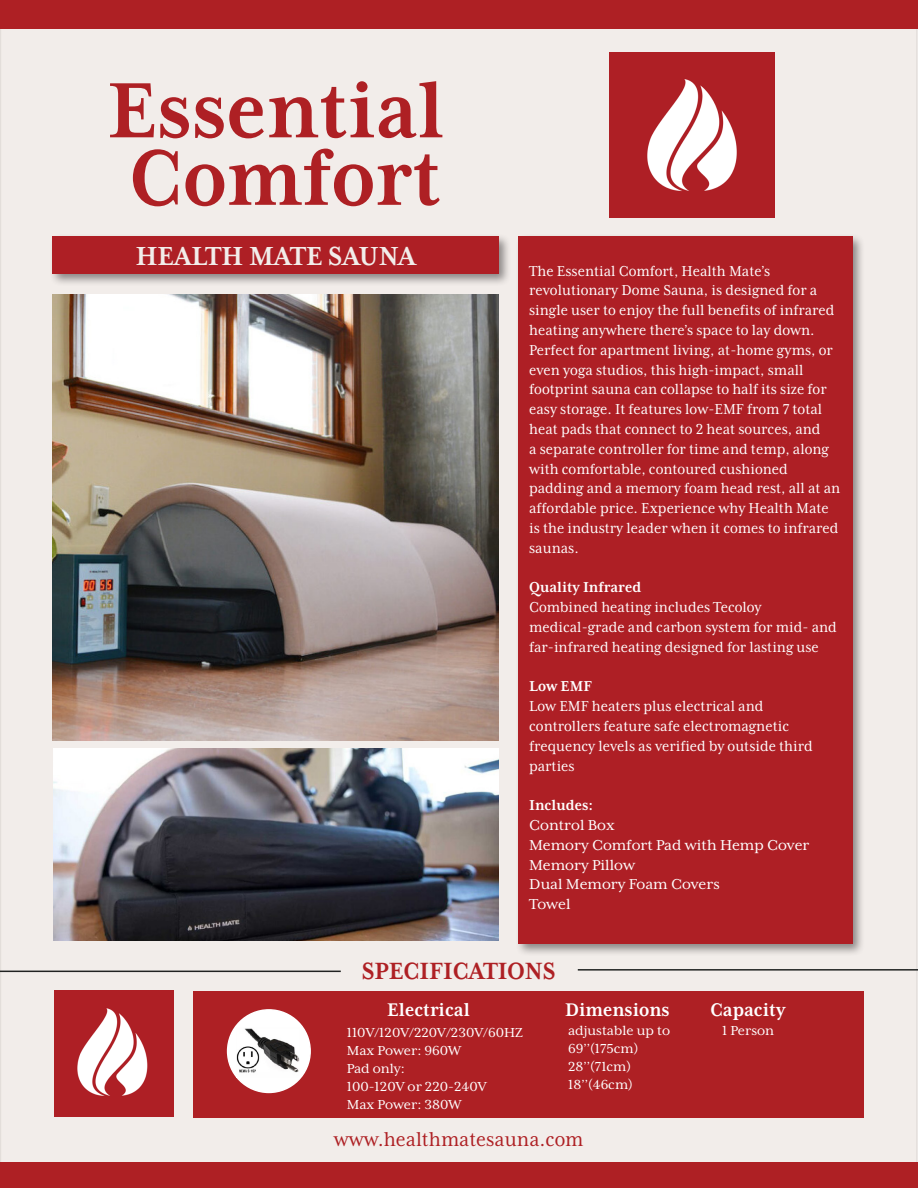
<style>
.page{position:relative;width:918px;height:1188px;background:#fff}
.page>*{position:absolute;margin:0;border:0;box-sizing:border-box;transform-origin:0 0}
.t1{font:700 90px "Mrs Eaves XL Serif Nar OT";color:#ae2024}
.t2{font:700 30px "Mrs Eaves XL Serif Nar OT";color:#f2edea}
.t3{font:700 27px "Mrs Eaves XL Serif Nar OT";color:#ae2024}
.t4{font:22.5px "Mrs Eaves XL Serif Nar OT";color:#ae2024}
.t5{font:700 21px "Mrs Eaves XL Serif Nar OT";color:#fff}
.t6{font:16.5px/19.8px "Mrs Eaves XL Serif Nar OT";color:#fff}
.t7{font:16.5px "Mrs Eaves XL Serif OT";color:#fff}
.t8{font:700 16.5px "Mrs Eaves XL Serif Nar OT";color:#fff}
.t9{font:15px/18px "Mrs Eaves XL Serif OT";color:#fff}
</style>
<div class="page">
<div style="left:0;top:29px;width:918px;height:1133px;background:#f2edea"></div>
<img style="left:609px;top:52px;width:166px;height:166px">
<img style="left:53px;top:748px;width:445px;height:192px">
<img style="left:52px;top:295px;width:446px;height:446px">
<div style="left:0;top:1162px;width:918px;height:26px;background:#ae2024"></div>
<div style="left:0;top:0;width:918px;height:29px;background:#ae2024"></div>
<div style="left:193px;top:991px;width:671px;height:126px;background:#ae2024"></div>
<hr style="left:0;top:971px;width:341px;height:1px;background:#212322">
<hr style="left:578px;top:969px;width:340px;height:2px;background:#212322">
<div style="left:49px;top:233px;width:463px;height:54px;background:#231f20;opacity:.5"></div>
<div style="left:52px;top:237px;width:447px;height:37px;background:#ae1f25"></div>
<div style="left:515px;top:233px;width:351px;height:723px;background:#231f20;opacity:.5"></div>
<div style="left:518px;top:237px;width:335px;height:707px;background:#ae1f25"></div>
<img style="left:54px;top:990px;width:120px;height:126px">
<div style="left:228px;top:1010px;width:82px;height:82px;background:#fff;border-radius:50%"></div>
<div style="left:227px;top:1009px;width:84px;height:84px;border:2px solid #fff;border-radius:50%"></div>
<img style="left:237px;top:1028px;width:62px;height:49px">
<p class="t1" style="left:108px;top:61px;width:338px">Essential</p>
<p class="t1" style="left:128px;top:128px;width:315px">Comfort</p>
<p class="t2" style="left:136px;top:240px;width:281px">HEALTH MATE SAUNA</p>
<p class="t6" style="left:529px;top:261px;width:243px">The Essential Comfort, Health Mate’s</p>
<p class="t6" style="left:529px;top:281px;width:307px">revolutionary Dome Sauna, is designed for a single user to enjoy the full benefits of infrared heating anywhere there’s space to lay down.</p>
<p class="t6" style="left:529px;top:340px;width:305px">Perfect for apartment living, at-home gyms, or even yoga studios, this high-impact, small</p>
<p class="t6" style="left:529px;top:380px;width:301px">footprint sauna can collapse to half its size for easy storage. It features low-EMF from 7 total heat pads that connect to 2 heat sources, and a separate controller for time and temp, along with comfortable, contoured cushioned</p>
<p class="t6" style="left:529px;top:479px;width:313px">padding and a memory foam head rest, all at an affordable price. Experience why Health Mate is the industry leader when it comes to infrared saunas.</p>
<p class="t8" style="left:529px;top:578px;width:114px">Quality Infrared</p>
<p class="t6" style="left:529px;top:597px;width:234px">Combined heating includes Tecoloy</p>
<p class="t6" style="left:529px;top:617px;width:309px">medical-grade and carbon system for mid- and far-infrared heating designed for lasting use</p>
<p class="t8" style="left:529px;top:677px;width:64px">Low EMF</p>
<p class="t6" style="left:529px;top:696px;width:236px">Low EMF heaters plus electrical and</p>
<p class="t6" style="left:529px;top:716px;width:261px">controllers feature safe electromagnetic</p>
<p class="t6" style="left:529px;top:736px;width:285px">frequency levels as verified by outside third parties</p>
<p class="t8" style="left:529px;top:796px;width:65px">Includes:</p>
<p class="t7" style="left:529px;top:816px;width:87px">Control Box</p>
<p class="t7" style="left:529px;top:836px;width:282px">Memory Comfort Pad with Hemp Cover</p>
<p class="t7" style="left:529px;top:856px;width:107px">Memory Pillow</p>
<p class="t7" style="left:529px;top:876px;width:192px">Dual Memory Foam Covers</p>
<p class="t7" style="left:529px;top:895px;width:43px">Towel</p>
<p class="t3" style="left:362px;top:956px;width:195px">SPECIFICATIONS</p>
<p class="t5" style="left:387px;top:998px;width:84px">Electrical</p>
<p class="t9" style="left:347px;top:1023px;width:178px">110V/120V/220V/230V/60HZ</p>
<p class="t9" style="left:347px;top:1041px;width:116px">Max Power: 960W</p>
<p class="t9" style="left:347px;top:1059px;width:60px">Pad only:</p>
<p class="t9" style="left:347px;top:1077px;width:141px">100-120V or 220-240V</p>
<p class="t9" style="left:347px;top:1095px;width:116px">Max Power: 380W</p>
<p class="t5" style="left:565px;top:998px;width:106px">Dimensions</p>
<p class="t9" style="left:568px;top:1022px;width:103px">adjustable up to<br>69’’(175cm)</p>
<p class="t9" style="left:568px;top:1058px;width:64px">28’’(71cm)</p>
<p class="t9" style="left:568px;top:1076px;width:66px">18’’(46cm)</p>
<p class="t4" style="left:334px;top:1127px;width:251px">www.healthmatesauna.com</p>
<p class="t5" style="left:710px;top:998px;width:77px">Capacity</p>
<p class="t9" style="left:722px;top:1022px;width:54px">1 Person</p>
</div>
